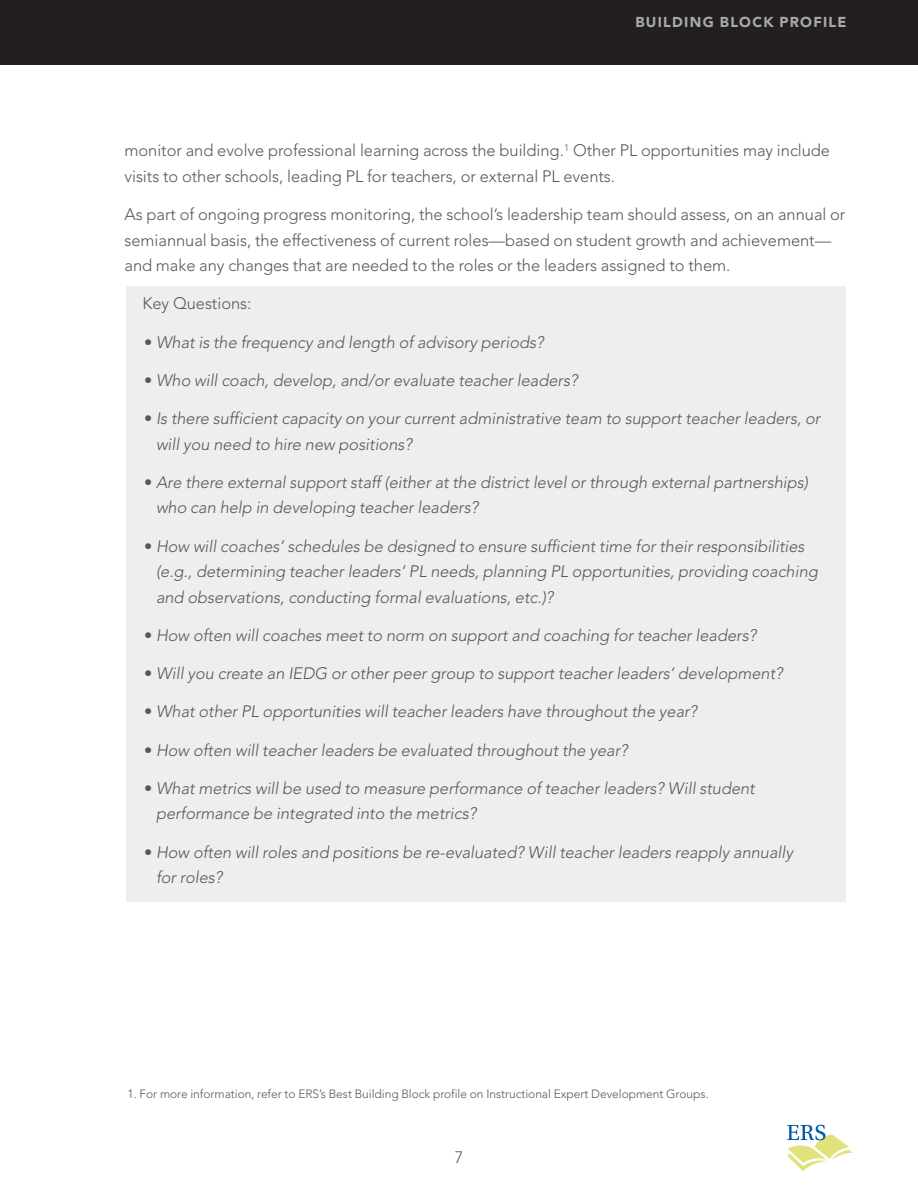
<style>
.page{position:relative;width:918px;height:1188px;background:#fff}
.page>*{position:absolute;margin:0;border:0;box-sizing:border-box;transform-origin:0 0}
._04_Body{font:italic 300 16.5px/25.5px "Avenir LT Std";letter-spacing:-.005em;color:#57585a}
._04_Body-2{font:300 16.5px/25.5px "Avenir LT Std";letter-spacing:-.005em;color:#57585a}
.t1{font:900 14.25px "Avenir LT Std";letter-spacing:.09em;color:#a8a9ad}
._06_Key_question_ful{font:300 12px "Avenir LT Std";letter-spacing:-.005em;color:#57585a}
.s1{font-style:normal}
</style>
<div class="page">
<div style="left:0;top:0;width:918px;height:64px;background:#231f20"></div>
<svg style="left:787px;top:1125px;width:66px;height:46px"></svg>
<div style="left:126px;top:286px;width:720px;height:616px;background:#eeeeef"></div>
<p class="t1" style="left:635px;top:13px;width:212px">BUILDING BLOCK PROFILE</p>
<p class="_04_Body-2" style="left:124px;top:138px;width:707px">monitor and evolve professional learning across the building.<sup>1</sup> Other PL opportunities may include visits to other schools, leading PL for teachers, or external PL events.</p>
<p class="_04_Body-2" style="left:124px;top:202px;width:722px">As part of ongoing progress monitoring, the school’s leadership team should assess, on an annual or semiannual basis, the effectiveness of current roles—based on student growth and achievement— and make any changes that are needed to the roles or the leaders assigned to them.</p>
<p class="_04_Body-2" style="left:142px;top:291px;width:110px">Key Questions:</p>
<p class="_04_Body" style="left:144px;top:330px;width:401px"><span class="s1">•</span> What is the frequency and length of advisory periods?</p>
<p class="_04_Body" style="left:144px;top:368px;width:435px"><span class="s1">•</span> Who will coach, develop, and/or evaluate teacher leaders?</p>
<p class="_04_Body" style="left:156px;top:406px;width:666px;text-indent:-12px"><span class="s1">•</span> Is there sufficient capacity on your current administrative team to support teacher leaders, or will you need to hire new positions?</p>
<p class="_04_Body" style="left:156px;top:470px;width:654px;text-indent:-12px"><span class="s1">•</span> Are there external support staff (either at the district level or through external partnerships) who can help in developing teacher leaders?</p>
<p class="_04_Body" style="left:156px;top:534px;width:663px;text-indent:-12px"><span class="s1">•</span> How will coaches’ schedules be designed to ensure sufficient time for their responsibilities (e.g., determining teacher leaders’ PL needs, planning PL opportunities, providing coaching and observations, conducting formal evaluations, etc.)?</p>
<p class="_04_Body" style="left:144px;top:623px;width:614px"><span class="s1">•</span> How often will coaches meet to norm on support and coaching for teacher leaders?</p>
<p class="_04_Body" style="left:144px;top:661px;width:640px"><span class="s1">•</span> Will you create an IEDG or other peer group to support teacher leaders’ development?</p>
<p class="_04_Body" style="left:144px;top:699px;width:555px"><span class="s1">•</span> What other PL opportunities will teacher leaders have throughout the year?</p>
<p class="_04_Body" style="left:144px;top:738px;width:485px"><span class="s1">•</span> How often will teacher leaders be evaluated throughout the year?</p>
<p class="_04_Body" style="left:156px;top:776px;width:600px;text-indent:-12px"><span class="s1">•</span> What metrics will be used to measure performance of teacher leaders? Will student performance be integrated into the metrics?</p>
<p class="_04_Body" style="left:156px;top:840px;width:638px;text-indent:-12px"><span class="s1">•</span> How often will roles and positions be re-evaluated? Will teacher leaders reapply annually for roles?</p>
<p class="_06_Key_question_ful" style="left:128px;top:1087px;width:583px">1. For more information, refer to ERS’s Best Building Block profile on Instructional Expert Development Groups.</p>
<p class="_04_Body-2" style="left:455px;top:1145px;width:10px">7</p>
</div>
